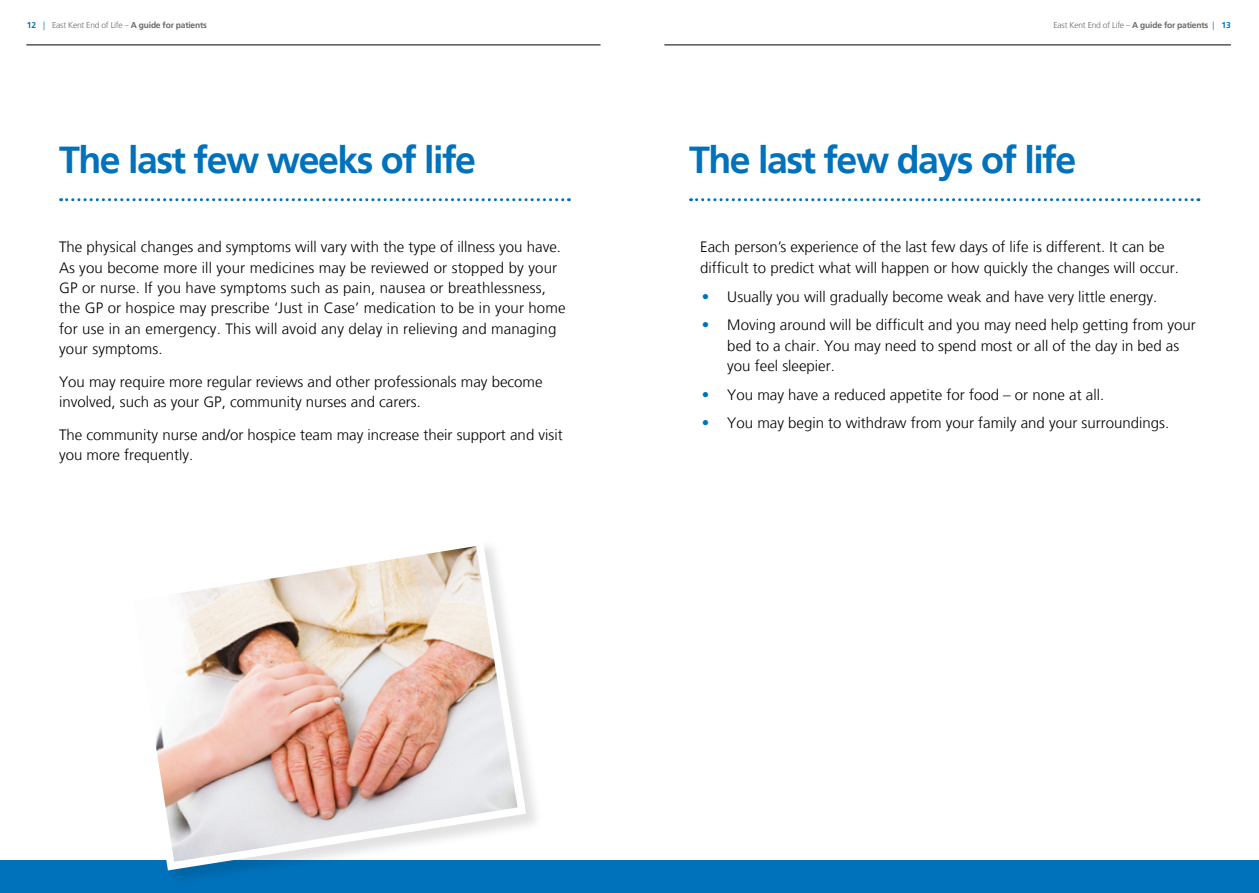
<style>
.page{position:relative;width:1259px;height:893px;background:#fff}
.page>*{position:absolute;margin:0;border:0;box-sizing:border-box;transform-origin:0 0}
.t1{font:700 37.5px "Frutiger LT";letter-spacing:-.04em;color:#0072bb}
.t2{font:300 15px/20.2px "Frutiger LT";color:#000}
.t3{font:300 8.4px "Frutiger LT";letter-spacing:-.025em;color:#6e6a69}
.s1{font-weight:700;color:#0072bb}
.s2{color:#0072bb}
.s3{font-weight:700}
</style>
<div class="page">
<div style="left:0;top:860px;width:1259px;height:33px;background:#0072bb"></div>
<hr style="left:26px;top:45px;width:574px;height:1px;background:#000">
<hr style="left:664px;top:45px;width:567px;height:1px;background:#000">
<svg style="left:61px;top:198px;width:508px;height:3px"></svg>
<div style="left:125px;top:538px;width:418px;height:350px;background:#000;opacity:.12"></div>
<svg style="left:125px;top:538px;width:405px;height:337px"></svg>
<svg style="left:690px;top:198px;width:509px;height:3px"></svg>
<p class="t3" style="left:27px;top:20px;width:182px"><span class="s1">12</span> <span class="s2">|</span> East Kent End of Life – <span class="s3">A guide for patients</span></p>
<p class="t3" style="left:1053px;top:20px;width:179px">East Kent End of Life – <span class="s3">A guide for patients</span> <span class="s2">|</span> <span class="s1">13</span></p>
<h1 class="t1" style="left:59px;top:138px;width:418px">The last few weeks of life</h1>
<p class="t2" style="left:59px;top:237px;width:508px">The physical changes and symptoms will vary with the type of illness you have.<br>As you become more ill your medicines may be reviewed or stopped by your GP or nurse. If you have symptoms such as pain, nausea or breathlessness, the GP or hospice may prescribe ‘Just in Case’ medication to be in your home for use in an emergency. This will avoid any delay in relieving and managing your symptoms.</p>
<p class="t2" style="left:59px;top:372px;width:485px">You may require more regular reviews and other professionals may become involved, such as your GP, community nurses and carers.</p>
<p class="t2" style="left:59px;top:425px;width:505px">The community nurse and/or hospice team may increase their support and visit you more frequently.</p>
<h1 class="t1" style="left:689px;top:138px;width:389px">The last few days of life</h1>
<p class="t2" style="left:700px;top:237px;width:480px">Each person’s experience of the last few days of life is different. It can be difficult to predict what will happen or how quickly the changes will occur.</p>
<p class="t2" style="left:702px;top:286px;width:457px"><span class="s2">•</span> Usually you will gradually become weak and have very little energy.</p>
<p class="t2" style="left:727px;top:315px;width:470px;text-indent:-26px"><span class="s2">•</span> Moving around will be difficult and you may need help getting from your bed to a chair. You may need to spend most or all of the day in bed as you feel sleepier.</p>
<p class="t2" style="left:702px;top:384px;width:404px"><span class="s2">•</span> You may have a reduced appetite for food – or none at all.</p>
<p class="t2" style="left:702px;top:413px;width:469px"><span class="s2">•</span> You may begin to withdraw from your family and your surroundings.</p>
</div>
